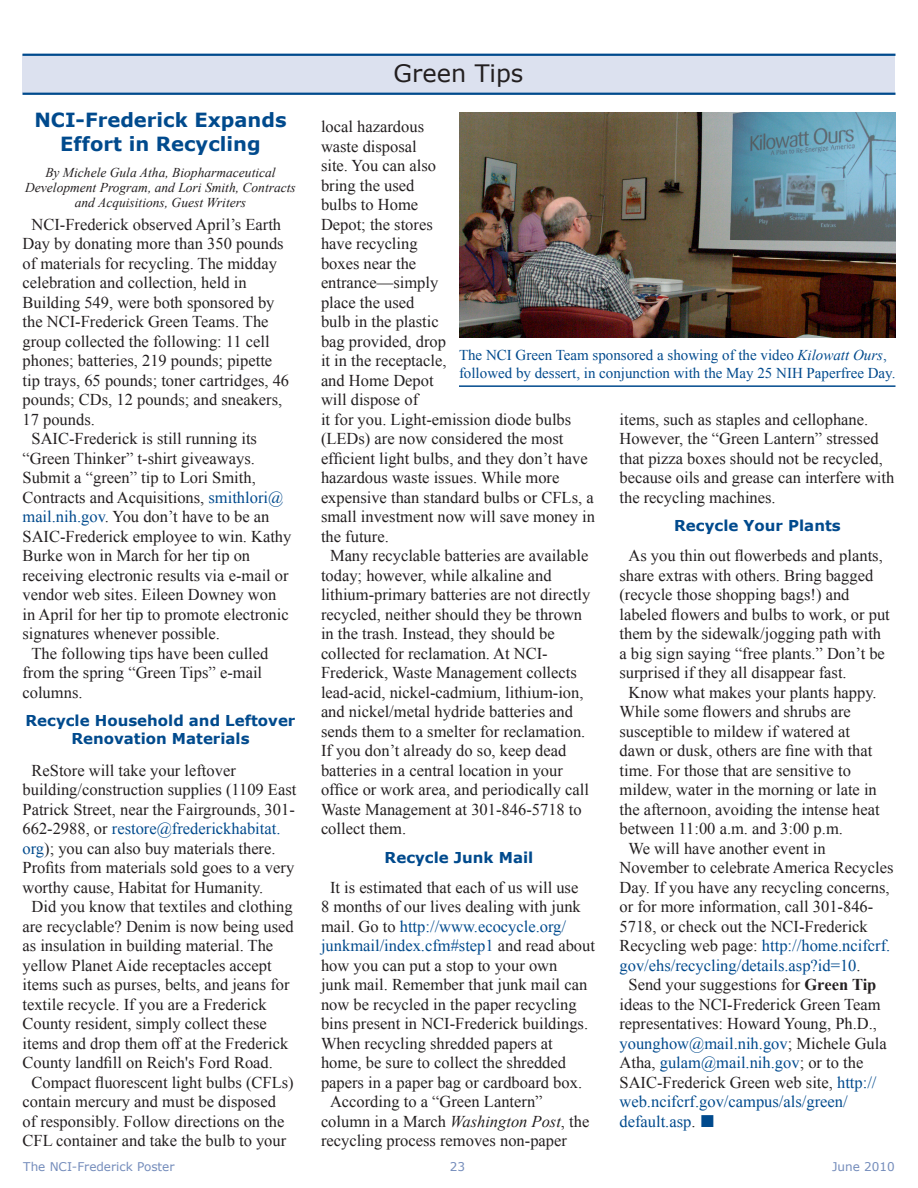
<style>
.page{position:relative;width:918px;height:1188px;background:#fff}
.page>*{position:absolute;margin:0;border:0;box-sizing:border-box;transform-origin:0 0}
._16pt_Section_Headin{font:24px "Verdana";color:#231f20}
.Heading_1__2_lines{font:700 19.5px/24px "Verdana";color:#004a8d;text-align:center}
.Main_Text{font:16.5px/19.5px "Times New Roman";color:#231f20}
.Cutlines{font:15px/18px "Times New Roman";color:#004a8d}
.SubHeading_2{font:700 15px/18px "Verdana";color:#004a8d;text-align:center}
.Byline{font:italic 13.5px/15px "Times New Roman";color:#231f20;text-align:center}
.t1{font:12px "Verdana";color:#748cbb}
.s1{color:#004a8d}
.s2{font-style:italic}
.s3{font-weight:700}
</style>
<div class="page">
<div style="left:23px;top:55px;width:872px;height:38px;background:#dce1ef"></div>
<hr style="left:22px;top:93px;width:874px;height:2px;background:#004a8d">
<hr style="left:22px;top:54px;width:874px;height:2px;background:#004a8d">
<img style="left:459px;top:112px;width:437px;height:226px">
<hr style="left:459px;top:385px;width:437px;height:2px;background:#004a8d">
<p class="Heading_1__2_lines" style="left:34px;top:108px;width:254px">NCI-Frederick Expands<br>Effort in Recycling</p>
<p class="Byline" style="left:25px;top:165px;width:272px">By Michele Gula Atha, Biopharmaceutical<br>Development Program, and Lori Smith, Contracts and Acquisitions, Guest Writers</p>
<p class="Main_Text" style="left:22px;top:214px;width:268px;text-indent:9px">NCI-Frederick observed April’s Earth Day by donating more than 350 pounds of materials for recycling. The midday celebration and collection, held in Building 549, were both sponsored by the NCI-Frederick Green Teams. The group collected the following: 11 cell phones; batteries, 219 pounds; pipette tip trays, 65 pounds; toner cartridges, 46 pounds; CDs, 12 pounds; and sneakers, 17 pounds.</p>
<p class="Main_Text" style="left:22px;top:428px;width:270px;text-indent:9px">SAIC-Frederick is still running its “Green Thinker” t-shirt giveaways.<br>Submit a “green” tip to Lori Smith, Contracts and Acquisitions, <span class="s1">smithlori@ mail.nih.gov</span>. You don’t have to be an SAIC-Frederick employee to win. Kathy Burke won in March for her tip on receiving electronic results via e-mail or vendor web sites. Eileen Downey won in April for her tip to promote electronic signatures whenever possible.</p>
<p class="Main_Text" style="left:22px;top:643px;width:247px;text-indent:9px">The following tips have been culled from the spring “Green Tips” e-mail columns.</p>
<p class="SubHeading_2" style="left:26px;top:711px;width:271px">Recycle Household and Leftover<br>Renovation Materials</p>
<p class="Main_Text" style="left:22px;top:760px;width:275px;text-indent:9px">ReStore will take your leftover building/construction supplies (1109 East Patrick Street, near the Fairgrounds, 301- 662-2988, or <span class="s1">restore@frederickhabitat. org</span>); you can also buy materials there.<br>Profits from materials sold goes to a very worthy cause, Habitat for Humanity.</p>
<p class="Main_Text" style="left:22px;top:896px;width:273px;text-indent:9px">Did you know that textiles and clothing are recyclable? Denim is now being used as insulation in building material. The yellow Planet Aide receptacles accept items such as purses, belts, and jeans for textile recycle. If you are a Frederick County resident, simply collect these items and drop them off at the Frederick County landfill on Reich's Ford Road.</p>
<p class="Main_Text" style="left:22px;top:1072px;width:273px;text-indent:9px">Compact fluorescent light bulbs (CFLs) contain mercury and must be disposed of responsibly. Follow directions on the CFL container and take the bulb to your</p>
<p class="_16pt_Section_Headin" style="left:394px;top:58px;width:131px">Green Tips</p>
<p class="Main_Text" style="left:321px;top:116px;width:276px">local hazardous<br>waste disposal<br>site. You can also<br>bring the used<br>bulbs to Home<br>Depot; the stores<br>have recycling<br>boxes near the<br>entrance—simply<br>place the used<br>bulb in the plastic<br>bag provided, drop<br>it in the receptacle,<br>and Home Depot<br>will dispose of<br>it for you. Light-emission diode bulbs (LEDs) are now considered the most efficient light bulbs, and they don’t have hazardous waste issues. While more expensive than standard bulbs or CFLs, a small investment now will save money in the future.</p>
<p class="Main_Text" style="left:321px;top:545px;width:271px;text-indent:9px">Many recyclable batteries are available today; however, while alkaline and lithium-primary batteries are not directly recycled, neither should they be thrown in the trash. Instead, they should be collected for reclamation. At NCI-Frederick, Waste Management collects lead-acid, nickel-cadmium, lithium-ion, and nickel/metal hydride batteries and sends them to a smelter for reclamation.<br>If you don’t already do so, keep dead batteries in a central location in your office or work area, and periodically call Waste Management at 301-846-5718 to collect them.</p>
<p class="SubHeading_2" style="left:385px;top:848px;width:150px">Recycle Junk Mail</p>
<p class="Main_Text" style="left:321px;top:877px;width:276px;text-indent:9px">It is estimated that each of us will use<br>8 months of our lives dealing with junk mail. Go to <span class="s1">http://www.ecocycle.org/ junkmail/index.cfm#step1</span> and read about how you can put a stop to your own<br>junk mail. Remember that junk mail can now be recycled in the paper recycling bins present in NCI-Frederick buildings.<br>When recycling shredded papers at home, be sure to collect the shredded papers in a paper bag or cardboard box.</p>
<p class="Main_Text" style="left:321px;top:1091px;width:270px;text-indent:9px">According to a “Green Lantern” column in a March <span class="s2">Washington Post</span>, the recycling process removes non-paper</p>
<p class="Cutlines" style="left:459px;top:346px;width:438px">The NCI Green Team sponsored a showing of the video <span class="s2">Kilowatt Ours</span>, followed by dessert, in conjunction with the May 25 NIH Paperfree Day.</p>
<p class="Main_Text" style="left:620px;top:409px;width:276px">items, such as staples and cellophane.<br>However, the “Green Lantern” stressed that pizza boxes should not be recycled, because oils and grease can interfere with the recycling machines.</p>
<p class="SubHeading_2" style="left:674px;top:516px;width:168px">Recycle Your Plants</p>
<p class="Main_Text" style="left:620px;top:545px;width:272px;text-indent:9px">As you thin out flowerbeds and plants, share extras with others. Bring bagged (recycle those shopping bags!) and labeled flowers and bulbs to work, or put them by the sidewalk/jogging path with a big sign saying “free plants.” Don’t be surprised if they all disappear fast.</p>
<p class="Main_Text" style="left:620px;top:682px;width:262px;text-indent:9px">Know what makes your plants happy.<br>While some flowers and shrubs are susceptible to mildew if watered at dawn or dusk, others are fine with that time. For those that are sensitive to mildew, water in the morning or late in the afternoon, avoiding the intense heat between 11:00 a.m. and 3:00 p.m.</p>
<p class="Main_Text" style="left:620px;top:838px;width:275px;text-indent:9px">We will have another event in November to celebrate America Recycles Day. If you have any recycling concerns, or for more information, call 301-846- 5718, or check out the NCI-Frederick Recycling web page: <span class="s1">http://home.ncifcrf. gov/ehs/recycling/details.asp?id=10</span>.</p>
<p class="Main_Text" style="left:620px;top:974px;width:269px;text-indent:9px">Send your suggestions for <span class="s3">Green Tip </span>ideas to the NCI-Frederick Green Team representatives: Howard Young, Ph.D., <span class="s1">younghow@mail.nih.gov</span>; Michele Gula Atha, <span class="s1">gulam@mail.nih.gov</span>; or to the SAIC-Frederick Green web site, <span class="s1">http:// web.ncifcrf.gov/campus/als/green/ default.asp</span>.</p>
<p class="t1" style="left:23px;top:1159px;width:153px">The NCI-Frederick Poster</p>
<p class="t1" style="left:450px;top:1159px;width:17px">23</p>
<p class="t1" style="left:832px;top:1159px;width:64px">June 2010</p>
</div>
